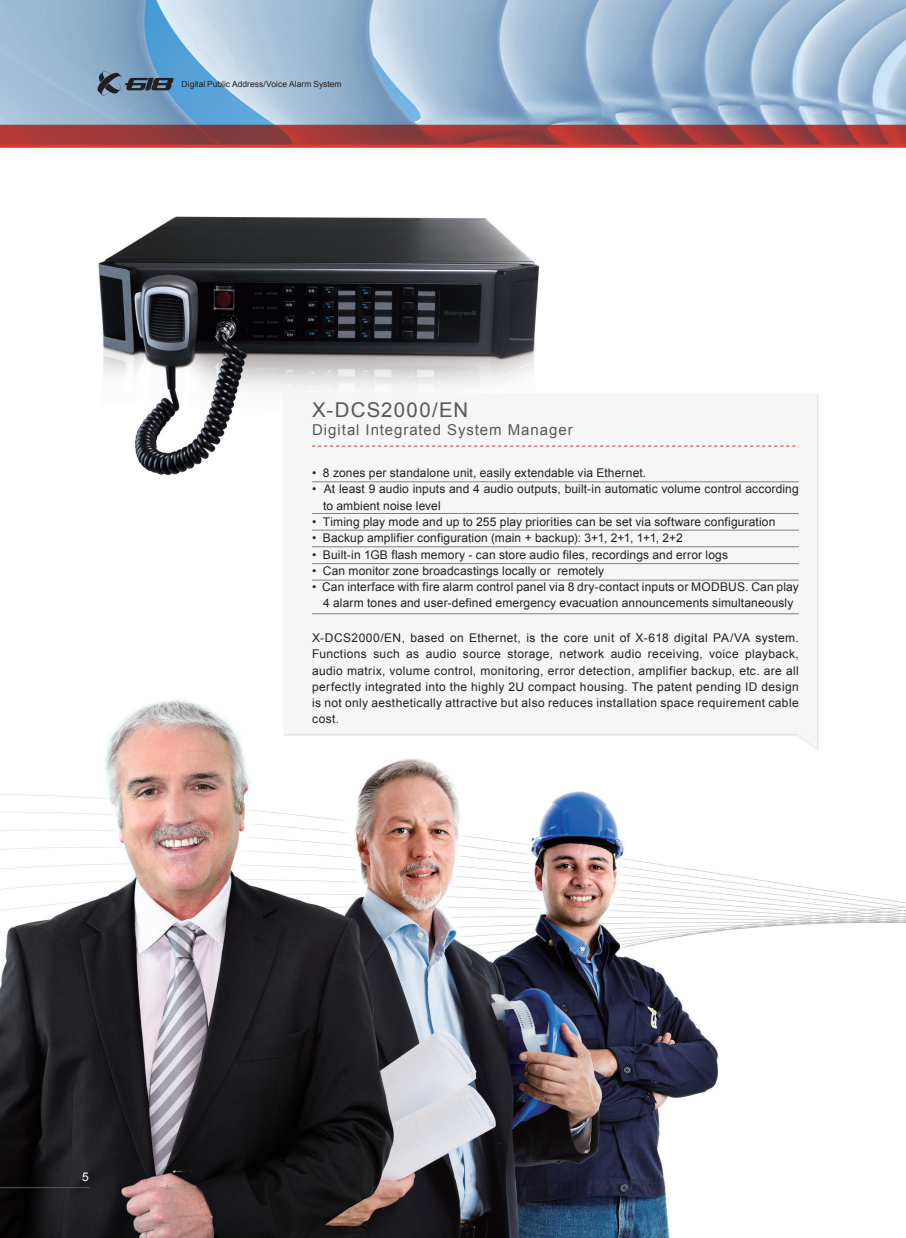
<style>
.page{position:relative;width:906px;height:1238px;background:#fff}
.page>*{position:absolute;margin:0;border:0;box-sizing:border-box;transform-origin:0 0}
.t1{font:20.4px "Arial";letter-spacing:.06em;color:#57585a}
.t2{font:15px "Arial";letter-spacing:.06em;color:#57585a}
.t3{font:12px/16.4px "Arial";letter-spacing:.01em;color:#231f20}
.t4{font:12px "Arial";color:#fff}
.t5{font:8.4px "Arial";color:#231f20}
</style>
<div class="page">
<img style="left:0;top:0;width:906px;height:1237px">
<svg style="left:96px;top:71px;width:78px;height:25px;background:#5c758c"></svg>
<hr style="left:0;top:1187px;width:90px;height:1px;background:#57585a">
<svg style="left:312px;top:446px;width:486px;height:1px"></svg>
<hr style="left:312px;top:481px;width:486px;height:1px;background:#808285">
<hr style="left:312px;top:513px;width:486px;height:1px;background:#808285">
<hr style="left:312px;top:530px;width:486px;height:1px;background:#808285">
<hr style="left:312px;top:546px;width:486px;height:1px;background:#808285">
<hr style="left:312px;top:563px;width:486px;height:1px;background:#808285">
<hr style="left:312px;top:580px;width:486px;height:1px;background:#808285">
<hr style="left:312px;top:613px;width:486px;height:1px;background:#808285">
<p class="t5" style="left:182px;top:79px;width:161px">Digital Public Address/Voice Alarm System</p>
<h1 class="t1" style="left:312px;top:396px;width:158px">X-DCS2000/EN</h1>
<p class="t2" style="left:312px;top:420px;width:262px">Digital Integrated System Manager</p>
<p class="t3" style="left:312px;top:465px;width:335px">• 8 zones per standalone unit, easily extendable via Ethernet.</p>
<p class="t3" style="left:323px;top:481px;width:477px;text-indent:-11px">• At least 9 audio inputs and 4 audio outputs, built-in automatic volume control according to ambient noise level</p>
<p class="t3" style="left:312px;top:513px;width:465px">• Timing play mode and up to 255 play priorities can be set via software configuration</p>
<p class="t3" style="left:312px;top:530px;width:372px">• Backup amplifier configuration (main + backup): 3+1, 2+1, 1+1, 2+2</p>
<p class="t3" style="left:312px;top:546px;width:417px">• Built-in 1GB flash memory - can store audio files, recordings and error logs</p>
<p class="t3" style="left:312px;top:562px;width:294px">• Can monitor zone broadcastings locally or remotely</p>
<p class="t3" style="left:312px;top:579px;width:488px;text-align:center">• Can interface with fire alarm control panel via 8 dry-contact inputs or MODBUS. Can play<br>4 alarm tones and user-defined emergency evacuation announcements simultaneously</p>
<p class="t3" style="left:312px;top:629px;width:488px;text-align:justify">X-DCS2000/EN, based on Ethernet, is the core unit of X-618 digital PA/VA system.<br>Functions such as audio source storage, network audio receiving, voice playback, audio matrix, volume control, monitoring, error detection, amplifier backup, etc. are all perfectly integrated into the highly 2U compact housing. The patent pending ID design is not only aesthetically attractive but also reduces installation space requirement cable cost.</p>
<p class="t4" style="left:82px;top:1168px;width:8px">5</p>
</div>
